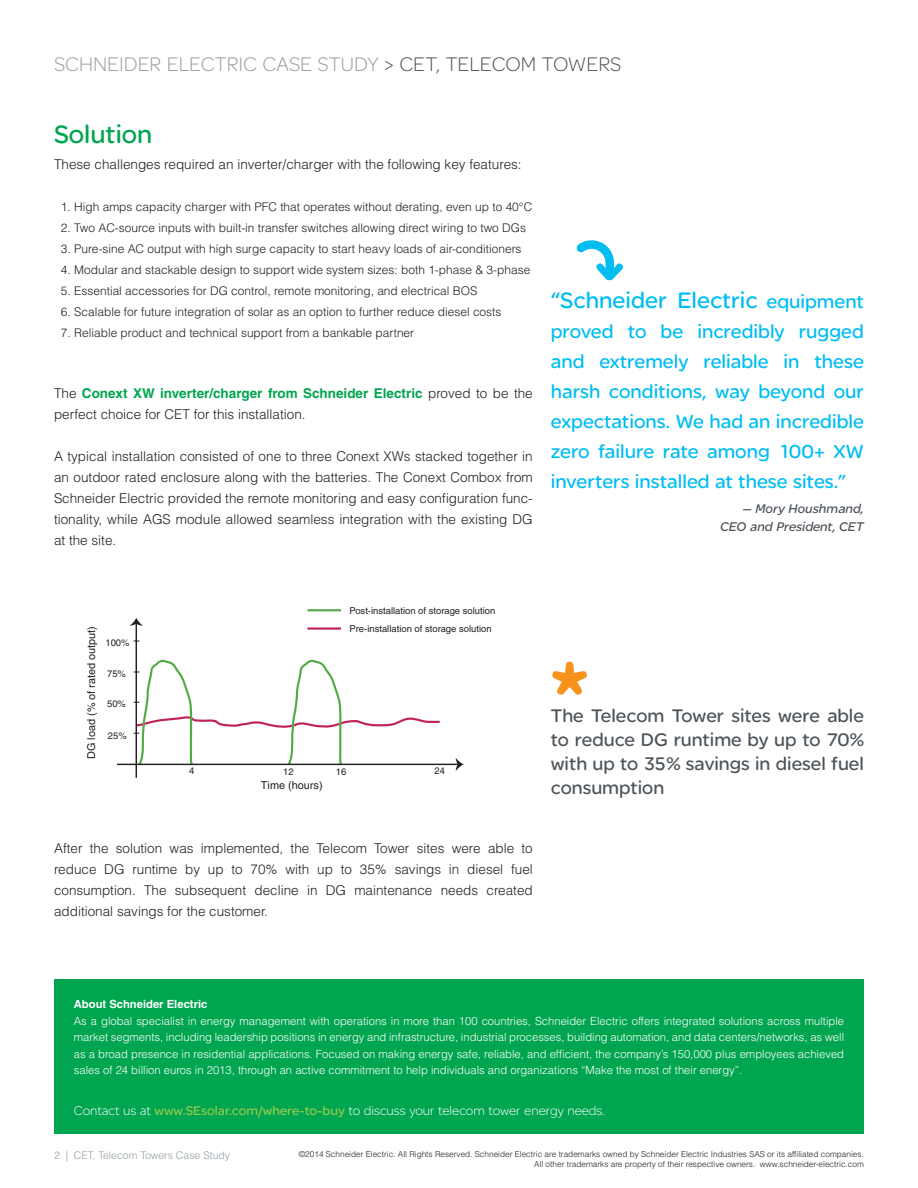
<style>
.page{position:relative;width:918px;height:1188px;background:#fff}
.page>*{position:absolute;margin:0;border:0;box-sizing:border-box;transform-origin:0 0}
.t1{font:27px "SE Optimist";color:#00a54f}
.Quote_callout{font:24px "SE Optimist";color:#01bdf2}
.t2{font:300 21px "SE Optimist";color:#959ea4}
.Quote_callout-2{font:20.1px/30px "SE Optimist";color:#01bdf2;text-align:justify}
.Callout{font:19.5px/24px "SE Optimist";color:#4d545a;text-align:justify}
.t3{font:300 13.5px/21px "Helvetica";color:#231f20;text-align:justify}
.t4{font:300 13.5px "SE Optimist";color:#fff}
.Quote_attribute{font:italic 13.5px/18px "SE Optimist";color:#4d545a;text-align:right}
.t5{font:300 11.85px "Helvetica";color:#231f20}
.t6{font:300 11.25px/16.5px "Helvetica";color:#fff;text-align:justify}
.t7{font:700 11.25px "Helvetica";color:#fff}
.t8{font:10.95px "Helvetica";color:#231f20}
.t9{font:300 10.5px "Helvetica";color:#959ea4}
.t10{font:9.45px/18.6px "Helvetica";color:#231f20}
.t11{font:300 8.25px/10.5px "Helvetica";color:#231f20;text-align:right}
.s1{color:#4d545a}
.s2{font-weight:700;color:#00a54f}
.s3{font-size:20.1px}
.s4{font-weight:400;color:#96ca4e}
</style>
<div class="page">
<div style="left:54px;top:980px;width:810px;height:154px;background:#00a54f"></div>
<svg style="left:576px;top:240px;width:47px;height:40px"></svg>
<hr style="left:136px;top:623px;width:1px;height:155px;background:#231f20">
<svg style="left:130px;top:618px;width:13px;height:8px"></svg>
<svg style="left:134px;top:660px;width:308px;height:108px"></svg>
<hr style="left:307px;top:609px;width:34px;height:2px;background:#54aa46">
<hr style="left:307px;top:627px;width:34px;height:3px;background:#bf2454">
<hr style="left:117px;top:764px;width:342px;height:1px;background:#231f20">
<svg style="left:456px;top:758px;width:8px;height:13px"></svg>
<svg style="left:552px;top:662px;width:35px;height:33px"></svg>
<p class="t2" style="left:54px;top:50px;width:569px">SCHNEIDER ELECTRIC CASE STUDY <span class="s1">&gt; CET, TELECOM TOWERS</span></p>
<p class="t1" style="left:54px;top:119px;width:100px">Solution</p>
<p class="t3" style="left:54px;top:154px;width:469px">These challenges required an inverter/charger with the following key features:</p>
<p class="t5" style="left:61px;top:200px;width:473px">1. High amps capacity charger with PFC that operates without derating, even up to 40°C</p>
<p class="t5" style="left:61px;top:221px;width:467px">2. Two AC-source inputs with built-in transfer switches allowing direct wiring to two DGs</p>
<p class="t5" style="left:61px;top:242px;width:462px">3. Pure-sine AC output with high surge capacity to start heavy loads of air-conditioners</p>
<p class="t5" style="left:61px;top:263px;width:471px">4. Modular and stackable design to support wide system sizes: both 1-phase &amp; 3-phase</p>
<p class="t5" style="left:61px;top:284px;width:418px">5. Essential accessories for DG control, remote monitoring, and electrical BOS</p>
<p class="t5" style="left:61px;top:305px;width:442px">6. Scalable for future integration of solar as an option to further reduce diesel costs</p>
<p class="t5" style="left:61px;top:326px;width:355px">7. Reliable product and technical support from a bankable partner</p>
<p class="t3" style="left:54px;top:383px;width:480px">The <span class="s2">Conext XW inverter/charger from Schneider Electric</span> proved to be the perfect choice for CET for this installation.</p>
<p class="t3" style="left:54px;top:446px;width:480px">A typical installation consisted of one to three Conext XWs stacked together in an outdoor rated enclosure along with the batteries. The Conext Combox from Schneider Electric provided the remote monitoring and easy configuration func&shy;tionality, while AGS module allowed seamless integration with the existing DG at the site.</p>
<p class="Quote_callout" style="left:551px;top:287px;width:315px">“Schneider Electric <span class="s3">equipment</span></p>
<p class="Quote_callout-2" style="left:551px;top:317px;width:315px">proved to be incredibly rugged and extremely reliable in these harsh conditions, way beyond our expectations. We had an incredible zero failure rate among 100+ XW inverters installed at these sites.”</p>
<p class="Quote_attribute" style="left:720px;top:500px;width:145px">— Mory Houshmand,<br>CEO and President, CET</p>
<p class="t8" style="left:85px;top:759px;width:135px;rotate:-90deg">DG load (% of rated output)</p>
<p class="t10" style="left:105px;top:634px;width:26px">100%</p>
<p class="t10" style="left:107px;top:664px;width:20px">75%</p>
<p class="t10" style="left:107px;top:695px;width:20px">50%</p>
<p class="t10" style="left:108px;top:726px;width:20px">25%</p>
<p class="t10" style="left:350px;top:601px;width:147px">Post-installation of storage solution<br>Pre-installation of storage solution</p>
<p class="t10" style="left:189px;top:762px;width:7px">4</p>
<p class="t10" style="left:283px;top:762px;width:12px">12</p>
<p class="t10" style="left:336px;top:762px;width:12px">16</p>
<p class="t10" style="left:435px;top:761px;width:12px">24</p>
<p class="t8" style="left:261px;top:779px;width:63px">Time (hours)</p>
<p class="t3" style="left:54px;top:837px;width:480px">After the solution was implemented, the Telecom Tower sites were able to reduce DG runtime by up to 70% with up to 35% savings in diesel fuel consumption. The subsequent decline in DG maintenance needs created additional savings for the customer.</p>
<p class="Callout" style="left:551px;top:703px;width:315px">The Telecom Tower sites were able to reduce DG runtime by up to 70% with up to 35% savings in diesel fuel consumption</p>
<p class="t7" style="left:74px;top:998px;width:135px">About Schneider Electric</p>
<p class="t6" style="left:74px;top:1013px;width:772px">As a global specialist in energy management with operations in more than 100 countries, Schneider Electric offers integrated solutions across multiple market segments, including leadership positions in energy and infrastructure, industrial processes, building automation, and data centers/networks, as well as a broad presence in residential applications. Focused on making energy safe, reliable, and efficient, the company’s 150,000 plus employees achieved sales of 24 billion euros in 2013, through an active commitment to help individuals and organizations “Make the most of their energy”.</p>
<p class="t4" style="left:74px;top:1102px;width:533px">Contact us at <span class="s4">www.SEsolar.com/where-to-buy</span> to discuss your telecom tower energy needs.</p>
<p class="t9" style="left:54px;top:1148px;width:178px">2 | CET, Telecom Towers Case Study</p>
<p class="t11" style="left:299px;top:1149px;width:567px">©2014 Schneider Electric. All Rights Reserved. Schneider Electric are trademarks owned by Schneider Electric Industries SAS or its affiliated companies.<br>All other trademarks are property of their respective owners. www.schneider-electric.com</p>
</div>
